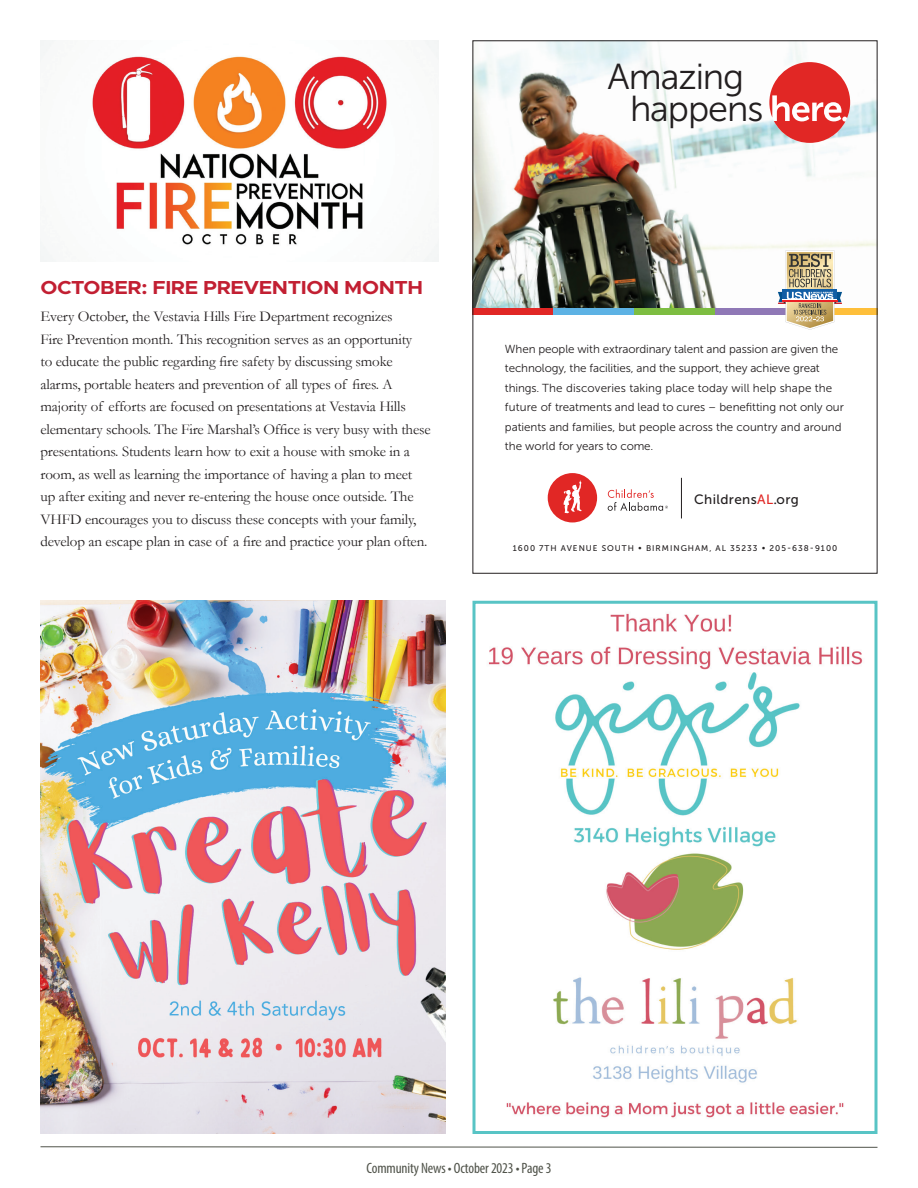
<style>
.page{position:relative;width:918px;height:1188px;background:#fff}
.page>*{position:absolute;margin:0;border:0;box-sizing:border-box;transform-origin:0 0}
.t1{font:36px "Museo Sans 300";letter-spacing:-.03em;color:#231f20}
.t2{font:700 18.9px "Metropolis";letter-spacing:-.02em;color:#c21f32;scale:1.11 1}
.t3{font:15px/22.5px "Garamond";letter-spacing:-.01em;color:#231f20}
.t4{font:15px "Myriad Variable Concept";letter-spacing:-.01em;color:#50534a}
.t5{font:13.5px "Museo Sans 500";letter-spacing:.03em;color:#231f20}
.t6{font:11.7px/19.5px "Museo Sans 300";letter-spacing:-.005em;color:#231f20}
.t7{font:8.25px "Museo Sans 500";letter-spacing:.12em;color:#231f20}
.s1{color:#e12725}
.s2{font-size:5.7px}
</style>
<div class="page">
<svg style="left:40px;top:1146px;width:838px;height:2px;background:#a6a8a3"></svg>
<img style="left:488px;top:613px;width:375px;height:505px">
<div style="left:472px;top:601px;width:406px;height:533px;border:3px solid #58c4c5"></div>
<img style="left:472px;top:41px;width:404px;height:267px">
<div style="left:472px;top:308px;width:82px;height:7px;background:#e12725"></div>
<div style="left:553px;top:308px;width:81px;height:7px;background:#5db2e4"></div>
<div style="left:634px;top:308px;width:81px;height:7px;background:#7dbd41"></div>
<div style="left:715px;top:308px;width:81px;height:7px;background:#8f78b6"></div>
<div style="left:796px;top:308px;width:82px;height:7px;background:#febf3b"></div>
<svg style="left:778px;top:251px;width:64px;height:79px"></svg>
<svg style="left:769px;top:62px;width:81px;height:81px"></svg>
<div style="left:548px;top:473px;width:49px;height:49px;background:#e12725;border-radius:50%"></div>
<svg style="left:563px;top:480px;width:19px;height:33px"></svg>
<svg style="left:608px;top:489px;width:60px;height:22px"></svg>
<hr style="left:681px;top:478px;width:1px;height:40px;background:#231f20">
<img style="left:40px;top:601px;width:406px;height:533px">
<img style="left:40px;top:40px;width:399px;height:221px">
<p class="t2" style="left:41px;top:276px;width:346px">OCTOBER: FIRE PREVENTION MONTH</p>
<p class="t3" style="left:40px;top:305px;width:392px">Every October, the Vestavia Hills Fire Department recognizes<br>Fire Prevention month. This recognition serves as an opportunity<br>to educate the public regarding fire safety by discussing smoke alarms, portable heaters and prevention of all types of fires. A majority of efforts are focused on presentations at Vestavia Hills elementary schools. The Fire Marshal’s Office is very busy with these presentations. Students learn how to exit a house with smoke in a room, as well as learning the importance of having a plan to meet up after exiting and never re-entering the house once outside. The VHFD encourages you to discuss these concepts with your family, develop an escape plan in case of a fire and practice your plan often.</p>
<h1 class="t1" style="left:608px;top:57px;width:138px">Amazing</h1>
<h1 class="t1" style="left:630px;top:89px;width:135px">happens</h1>
<p class="t6" style="left:505px;top:339px;width:340px">When people with extraordinary talent and passion are given the technology, the facilities, and the support, they achieve great things. The discoveries taking place today will help shape the future of treatments and lead to cures – benefitting not only our patients and families, but people across the country and around the world for years to come.</p>
<p class="t5" style="left:694px;top:491px;width:106px">Childrens<span class="s1">AL</span><span class="s2">•</span>org</p>
<p class="t7" style="left:513px;top:544px;width:326px">1600 7TH AVENUE SOUTH • BIRMINGHAM, AL 35233 • 205-638-9100</p>
<p class="t4" style="left:367px;top:1159px;width:186px">Community News • October 2023 • Page 3</p>
</div>
